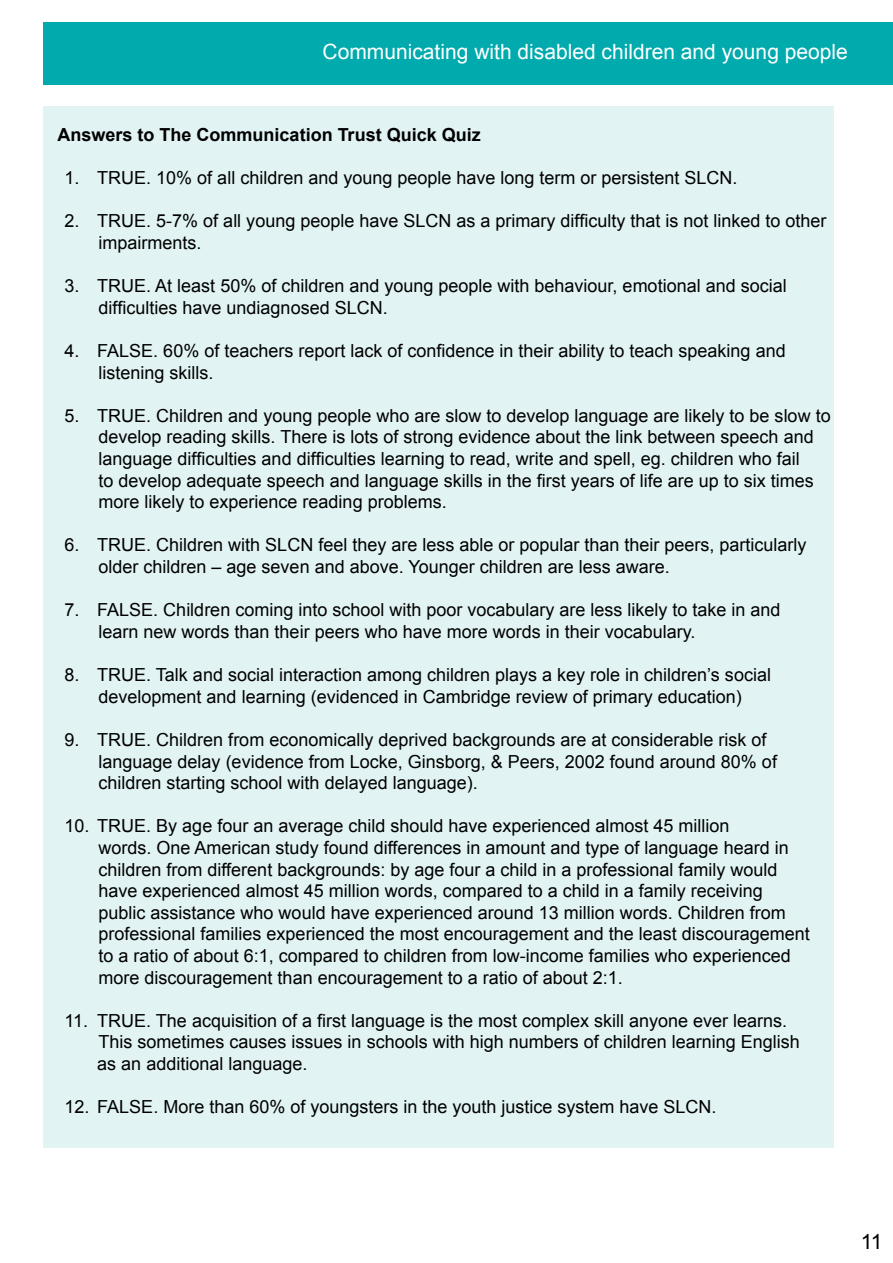
<style>
.page{position:relative;width:893px;height:1263px;background:#fff}
.page>*{position:absolute;margin:0;border:0;box-sizing:border-box;transform-origin:0 0}
.t1{font:21px "Arial";color:#fff}
.t2{font:21px "Arial";color:#000}
.t3{font:18px/21.6px "Arial";color:#000}
.t4{font:700 18px "Arial";color:#000}
</style>
<div class="page">
<div style="left:43px;top:22px;width:850px;height:62px;background:#00aaad"></div>
<div style="left:43px;top:106px;width:791px;height:1042px;background:#e2f3f3"></div>
<p class="t1" style="left:323px;top:38px;width:527px">Communicating with disabled children and young people</p>
<p class="t4" style="left:58px;top:123px;width:425px">Answers to The Communication Trust Quick Quiz</p>
<p class="t3" style="left:65px;top:167px;width:675px">1. TRUE. 10% of all children and young people have long term or persistent SLCN.</p>
<p class="t3" style="left:99px;top:210px;width:730px;text-indent:-34px">2. TRUE. 5-7% of all young people have SLCN as a primary difficulty that is not linked to other impairments.</p>
<p class="t3" style="left:99px;top:275px;width:690px;text-indent:-34px">3. TRUE. At least 50% of children and young people with behaviour, emotional and social difficulties have undiagnosed SLCN.</p>
<p class="t3" style="left:99px;top:340px;width:689px;text-indent:-34px">4. FALSE. 60% of teachers report lack of confidence in their ability to teach speaking and listening skills.</p>
<p class="t3" style="left:99px;top:405px;width:734px;text-indent:-34px">5. TRUE. Children and young people who are slow to develop language are likely to be slow to develop reading skills. There is lots of strong evidence about the link between speech and language difficulties and difficulties learning to read, write and spell, eg. children who fail<br>to develop adequate speech and language skills in the first years of life are up to six times more likely to experience reading problems.</p>
<p class="t3" style="left:99px;top:534px;width:709px;text-indent:-34px">6. TRUE. Children with SLCN feel they are less able or popular than their peers, particularly older children – age seven and above. Younger children are less aware.</p>
<p class="t3" style="left:99px;top:599px;width:684px;text-indent:-34px">7. FALSE. Children coming into school with poor vocabulary are less likely to take in and learn new words than their peers who have more words in their vocabulary.</p>
<p class="t3" style="left:65px;top:664px;width:708px;text-align:center">8. TRUE. Talk and social interaction among children plays a key role in children’s social development and learning (evidenced in Cambridge review of primary education)</p>
<p class="t3" style="left:99px;top:729px;width:680px;text-indent:-34px">9. TRUE. Children from economically deprived backgrounds are at considerable risk of language delay (evidence from Locke, Ginsborg, &amp; Peers, 2002 found around 80% of children starting school with delayed language).</p>
<p class="t3" style="left:99px;top:815px;width:713px;text-indent:-34px">10. TRUE. By age four an average child should have experienced almost 45 million<br>words. One American study found differences in amount and type of language heard in children from different backgrounds: by age four a child in a professional family would have experienced almost 45 million words, compared to a child in a family receiving public assistance who would have experienced around 13 million words. Children from professional families experienced the most encouragement and the least discouragement to a ratio of about 6:1, compared to children from low-income families who experienced more discouragement than encouragement to a ratio of about 2:1.</p>
<p class="t3" style="left:97px;top:1010px;width:704px;text-indent:-33px">11. TRUE. The acquisition of a first language is the most complex skill anyone ever learns.<br>This sometimes causes issues in schools with high numbers of children learning English as an additional language.</p>
<p class="t3" style="left:65px;top:1096px;width:654px">12. FALSE. More than 60% of youngsters in the youth justice system have SLCN.</p>
<p class="t2" style="left:861px;top:1228px;width:23px">11</p>
</div>
